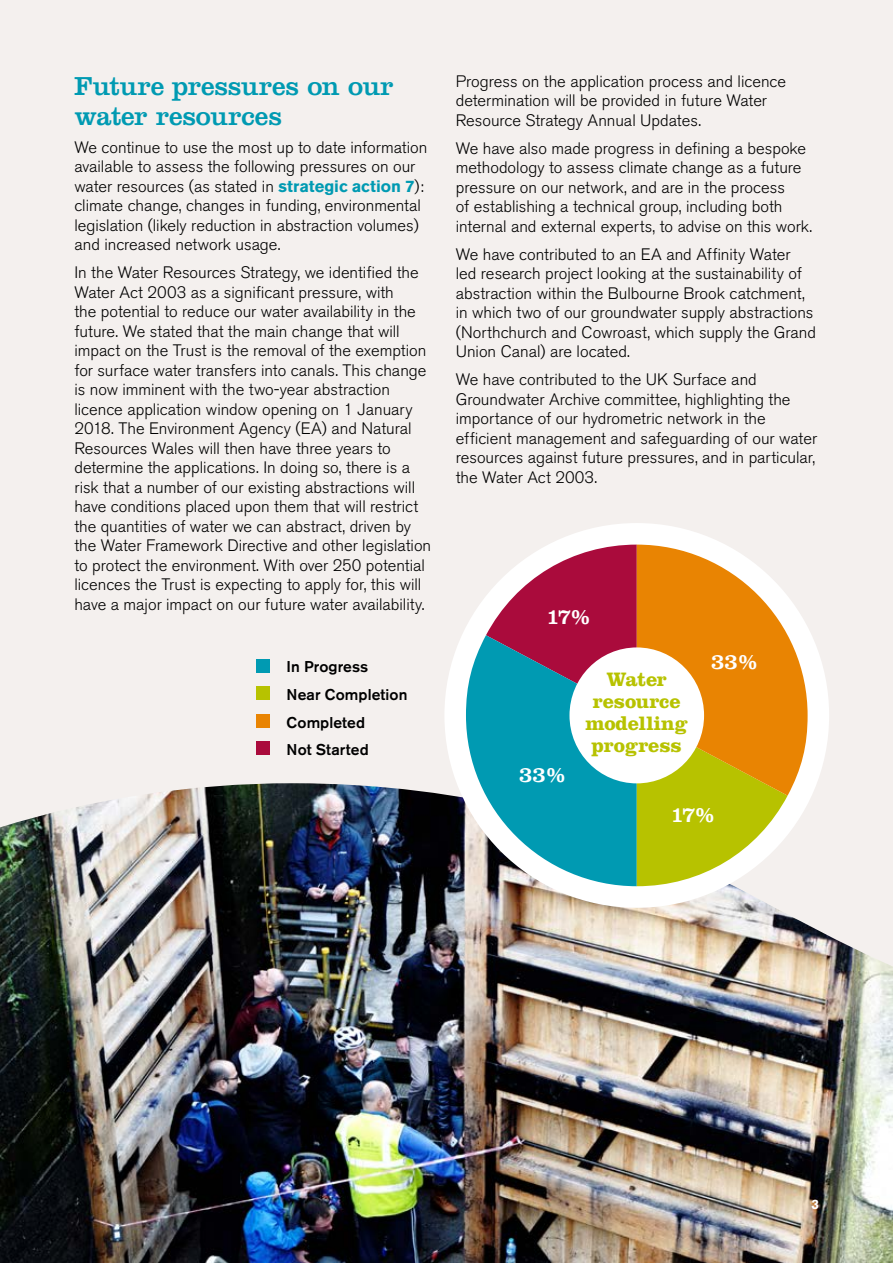
<style>
.page{position:relative;width:893px;height:1263px;background:#fff}
.page>*{position:absolute;margin:0;border:0;box-sizing:border-box;transform-origin:0 0}
.t1{font:27px/30px "Clarendon";letter-spacing:-.01em;color:#009ab2}
.t2{font:22.65px "Clarendon";letter-spacing:-.06em;color:#fff}
.t3{font:700 20.25px/22px "Clarendon";letter-spacing:-.01em;color:#b7c200;text-align:center}
.t4{font:300 16.5px/19.5px "Akzidenz Grotesk BE";color:#000}
.t5{font:500 15.6px/27.9px "Akzidenz Grotesk BE";letter-spacing:.005em;color:#000}
.t6{font:700 13.5px "Akzidenz Grotesk BE";color:#fff}
.s1{font-weight:700;color:#009ab2}
</style>
<div class="page">
<img style="left:0;top:0;width:893px;height:1263px">
<img style="left:0;top:783px;width:893px;height:183px">
<div style="left:256px;top:659px;width:13px;height:13px;background:#009ab2"></div>
<div style="left:256px;top:687px;width:13px;height:13px;background:#b7c200"></div>
<div style="left:256px;top:714px;width:13px;height:13px;background:#e98402"></div>
<div style="left:256px;top:741px;width:13px;height:13px;background:#aa0b3c"></div>
<div style="left:444px;top:523px;width:385px;height:385px;background:#fff;border-radius:50%"></div>
<svg style="left:466px;top:545px;width:342px;height:341px;background:#a39c6e"></svg>
<div style="left:569px;top:647px;width:135px;height:136px;background:#fff;border-radius:50%"></div>
<h1 class="t1" style="left:74px;top:71px;width:321px">Future pressures on our water resources</h1>
<p class="t4" style="left:74px;top:138px;width:355px">We continue to use the most up to date information available to assess the following pressures on our water resources (as stated in <span class="s1">strategic action 7</span>): climate change, changes in funding, environmental legislation (likely reduction in abstraction volumes) and increased network usage.</p>
<p class="t4" style="left:74px;top:263px;width:358px">In the Water Resources Strategy, we identified the Water Act 2003 as a significant pressure, with<br>the potential to reduce our water availability in the future. We stated that the main change that will impact on the Trust is the removal of the exemption for surface water transfers into canals. This change is now imminent with the two-year abstraction licence application window opening on 1 January 2018. The Environment Agency (EA) and Natural Resources Wales will then have three years to determine the applications. In doing so, there is a risk that a number of our existing abstractions will have conditions placed upon them that will restrict the quantities of water we can abstract, driven by the Water Framework Directive and other legislation to protect the environment. With over 250 potential licences the Trust is expecting to apply for, this will have a major impact on our future water availability.</p>
<p class="t5" style="left:287px;top:652px;width:122px">In Progress<br>Near Completion<br>Completed<br>Not Started</p>
<p class="t4" style="left:456px;top:72px;width:332px">Progress on the application process and licence determination will be provided in future Water<br>Resource Strategy Annual Updates.</p>
<p class="t4" style="left:456px;top:139px;width:358px">We have also made progress in defining a bespoke methodology to assess climate change as a future pressure on our network, and are in the process<br>of establishing a technical group, including both internal and external experts, to advise on this work.</p>
<p class="t4" style="left:456px;top:245px;width:362px">We have contributed to an EA and Affinity Water<br>led research project looking at the sustainability of abstraction within the Bulbourne Brook catchment, in which two of our groundwater supply abstractions (Northchurch and Cowroast, which supply the Grand Union Canal) are located.</p>
<p class="t4" style="left:456px;top:370px;width:363px">We have contributed to the UK Surface and Groundwater Archive committee, highlighting the importance of our hydrometric network in the efficient management and safeguarding of our water resources against future pressures, and in particular, the Water Act 2003.</p>
<h2 class="t2" style="left:546px;top:603px;width:45px">17%</h2>
<h2 class="t2" style="left:519px;top:761px;width:48px">33%</h2>
<p class="t3" style="left:585px;top:668px;width:104px">Water resource modelling progress</p>
<h2 class="t2" style="left:711px;top:648px;width:48px">33%</h2>
<h2 class="t2" style="left:670px;top:801px;width:45px">17%</h2>
<p class="t6" style="left:811px;top:1196px;width:9px">3</p>
</div>
